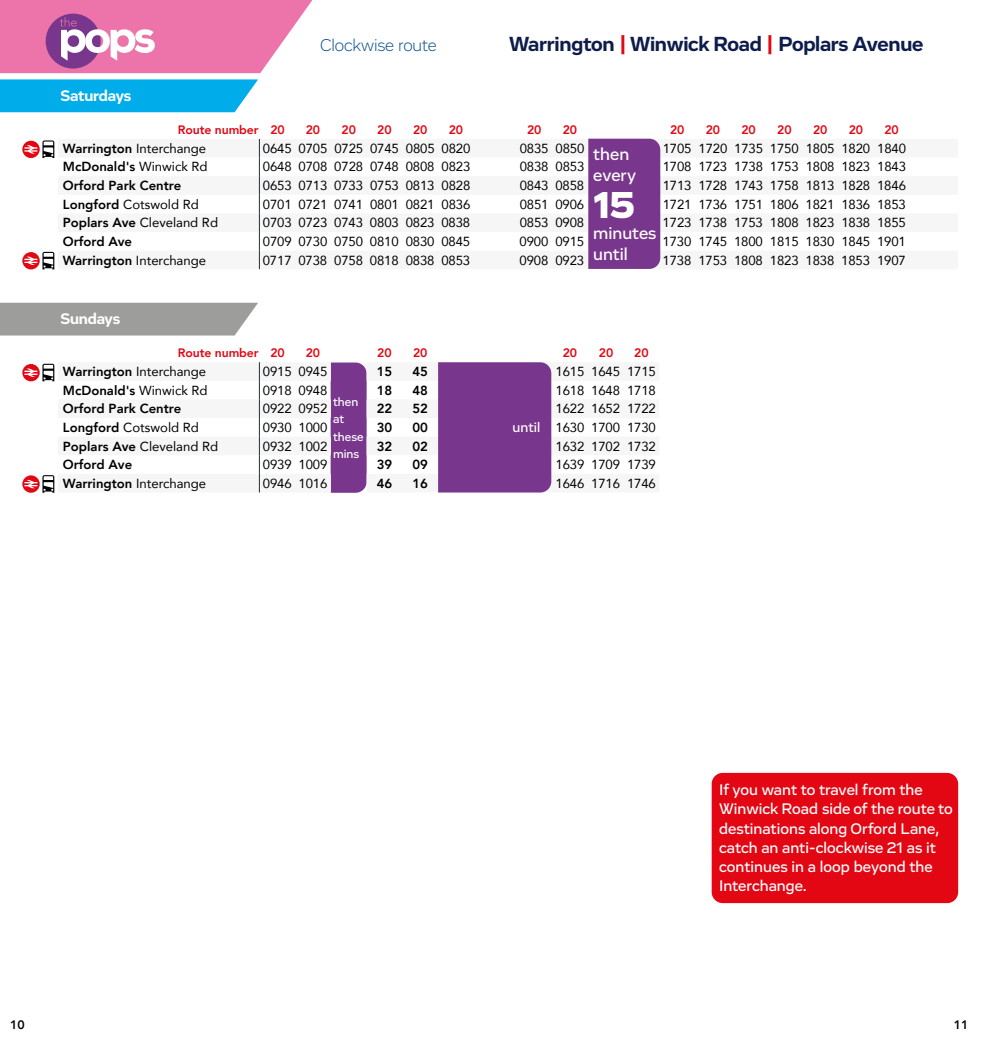
<style>
.page{position:relative;width:983px;height:1042px;background:#fff}
.page>*{position:absolute;margin:0;border:0;box-sizing:border-box;transform-origin:0 0}
.t1{font:900 38.5px "Vito";color:#fff}
.t2{font:700 21px "Vito";letter-spacing:-.01em;color:#0d1c4a}
.t3{font:500 17.5px/21px "Vito";color:#fff}
.t4{font:300 17.5px "Vito";letter-spacing:-.01em;color:#004a8d}
.t5{font:500 15.75px/19.2px "Vito";color:#fff}
.t6{font:700 15.75px "Vito";letter-spacing:-.015em;color:#fff}
.t7{font:500 14px "Vito";color:#fff}
.t8{font:13.12px "Avenir";letter-spacing:-.01em;color:#000}
.t9{font:800 13.12px "Avenir";color:#000}
.t10{font:800 12.25px "Avenir";letter-spacing:-.01em;color:#e30613}
.t11{font:500 12.25px/17.5px "Vito";color:#fff}
.t12{font:800 12.25px "Avenir";color:#000}
.s1{color:#e30613}
.s2{font-weight:800}
.s3{font-weight:400}
</style>
<div class="page">
<svg style="left:0;top:79px;width:258px;height:33px;background:#0eb0ea"></svg>
<div style="left:0;top:303px;width:258px;height:32px;background:#9d9d9c"></div>
<svg style="left:0;top:0;width:312px;height:73px;background:#e684b4"></svg>
<svg style="left:22px;top:141px;width:18px;height:17px"></svg>
<svg style="left:24px;top:140px;width:30px;height:18px"></svg>
<svg style="left:22px;top:252px;width:18px;height:17px"></svg>
<svg style="left:24px;top:252px;width:30px;height:17px"></svg>
<svg style="left:22px;top:364px;width:18px;height:17px"></svg>
<svg style="left:24px;top:364px;width:30px;height:17px"></svg>
<svg style="left:22px;top:475px;width:18px;height:18px"></svg>
<svg style="left:24px;top:475px;width:30px;height:18px"></svg>
<svg style="left:258px;top:138px;width:2px;height:131px"></svg>
<svg style="left:330px;top:362px;width:37px;height:130px;background:#7e3f91"></svg>
<svg style="left:258px;top:362px;width:2px;height:130px"></svg>
<div style="left:438px;top:362px;width:114px;height:130px;background:#78368c"></div>
<div style="left:711px;top:773px;width:246px;height:130px;background:#e30613;border-radius:11px"></div>
<div style="left:588px;top:139px;width:72px;height:130px;background:#78368c"></div>
<p class="t6" style="left:60px;top:86px;width:72px">Saturdays</p>
<h3 class="t4" style="left:320px;top:35px;width:118px">Clockwise route</h3>
<h2 class="t2" style="left:509px;top:31px;width:415px">Warrington <span class="s1">|</span> Winwick Road <span class="s1">|</span> Poplars Avenue</h2>
<p class="t10" style="left:178px;top:120px;width:108px">Route number 20</p>
<p class="t10" style="left:306px;top:120px;width:16px">20</p>
<p class="t10" style="left:341px;top:120px;width:16px">20</p>
<p class="t10" style="left:377px;top:120px;width:16px">20</p>
<p class="t10" style="left:413px;top:120px;width:16px">20</p>
<p class="t10" style="left:448px;top:120px;width:16px">20</p>
<p class="t10" style="left:527px;top:120px;width:16px">20</p>
<p class="t10" style="left:562px;top:120px;width:16px">20</p>
<p class="t10" style="left:669px;top:120px;width:16px">20</p>
<p class="t10" style="left:705px;top:120px;width:16px">20</p>
<p class="t10" style="left:741px;top:120px;width:16px">20</p>
<p class="t10" style="left:777px;top:120px;width:16px">20</p>
<p class="t10" style="left:812px;top:120px;width:16px">20</p>
<p class="t10" style="left:848px;top:120px;width:16px">20</p>
<p class="t10" style="left:884px;top:120px;width:16px">20</p>
<p class="t8" style="left:63px;top:138px;width:145px"><span class="s2">Warrington</span> Interchange</p>
<p class="t8" style="left:263px;top:138px;width:209px">0645 0705 0725 0745 0805 0820</p>
<p class="t8" style="left:519px;top:138px;width:66px">0835 0850</p>
<p class="t8" style="left:662px;top:138px;width:245px">1705 1720 1735 1750 1805 1820 1840</p>
<p class="t9" style="left:63px;top:157px;width:146px">McDonald's <span class="s3">Winwick Rd</span></p>
<p class="t8" style="left:263px;top:156px;width:209px">0648 0708 0728 0748 0808 0823</p>
<p class="t8" style="left:519px;top:156px;width:66px">0838 0853</p>
<p class="t8" style="left:662px;top:156px;width:245px">1708 1723 1738 1753 1808 1823 1843</p>
<p class="t9" style="left:63px;top:175px;width:120px">Orford Park Centre</p>
<p class="t8" style="left:263px;top:175px;width:209px">0653 0713 0733 0753 0813 0828</p>
<p class="t8" style="left:519px;top:175px;width:66px">0843 0858</p>
<p class="t8" style="left:662px;top:175px;width:245px">1713 1728 1743 1758 1813 1828 1846</p>
<p class="t8" style="left:63px;top:194px;width:137px"><span class="s2">Longford</span> Cotswold Rd</p>
<p class="t8" style="left:263px;top:194px;width:209px">0701 0721 0741 0801 0821 0836</p>
<p class="t8" style="left:519px;top:194px;width:66px">0851 0906</p>
<p class="t8" style="left:662px;top:194px;width:245px">1721 1736 1751 1806 1821 1836 1853</p>
<p class="t8" style="left:63px;top:212px;width:157px"><span class="s2">Poplars Ave</span> Cleveland Rd</p>
<p class="t8" style="left:263px;top:212px;width:209px">0703 0723 0743 0803 0823 0838</p>
<p class="t8" style="left:519px;top:212px;width:66px">0853 0908</p>
<p class="t8" style="left:662px;top:212px;width:245px">1723 1738 1753 1808 1823 1838 1855</p>
<p class="t9" style="left:63px;top:231px;width:71px">Orford Ave</p>
<p class="t8" style="left:263px;top:231px;width:209px">0709 0730 0750 0810 0830 0845</p>
<p class="t8" style="left:519px;top:231px;width:66px">0900 0915</p>
<p class="t8" style="left:662px;top:231px;width:245px">1730 1745 1800 1815 1830 1845 1901</p>
<p class="t8" style="left:63px;top:249px;width:145px"><span class="s2">Warrington</span> Interchange</p>
<p class="t8" style="left:263px;top:249px;width:209px">0717 0738 0758 0818 0838 0853</p>
<p class="t8" style="left:519px;top:249px;width:66px">0908 0923</p>
<p class="t8" style="left:662px;top:249px;width:245px">1738 1753 1808 1823 1838 1853 1907</p>
<h3 class="t3" style="left:593px;top:143px;width:44px">then every</h3>
<h1 class="t1" style="left:593px;top:180px;width:43px">15</h1>
<h3 class="t3" style="left:593px;top:222px;width:65px">minutes until</h3>
<p class="t6" style="left:60px;top:309px;width:61px">Sundays</p>
<p class="t10" style="left:178px;top:343px;width:108px">Route number 20</p>
<p class="t10" style="left:306px;top:343px;width:16px">20</p>
<p class="t10" style="left:377px;top:343px;width:16px">20</p>
<p class="t10" style="left:413px;top:343px;width:16px">20</p>
<p class="t10" style="left:562px;top:343px;width:16px">20</p>
<p class="t10" style="left:598px;top:343px;width:16px">20</p>
<p class="t10" style="left:634px;top:343px;width:16px">20</p>
<p class="t8" style="left:63px;top:361px;width:145px"><span class="s2">Warrington</span> Interchange</p>
<p class="t8" style="left:263px;top:361px;width:66px">0915 0945</p>
<p class="t9" style="left:377px;top:361px;width:17px">15</p>
<p class="t9" style="left:412px;top:361px;width:17px">45</p>
<p class="t8" style="left:555px;top:361px;width:102px">1615 1645 1715</p>
<p class="t9" style="left:63px;top:380px;width:146px">McDonald's <span class="s3">Winwick Rd</span></p>
<p class="t8" style="left:263px;top:380px;width:66px">0918 0948</p>
<p class="t9" style="left:377px;top:380px;width:17px">18</p>
<p class="t9" style="left:412px;top:380px;width:17px">48</p>
<p class="t8" style="left:555px;top:380px;width:102px">1618 1648 1718</p>
<p class="t9" style="left:63px;top:398px;width:120px">Orford Park Centre</p>
<p class="t8" style="left:263px;top:398px;width:66px">0922 0952</p>
<p class="t9" style="left:377px;top:398px;width:17px">22</p>
<p class="t9" style="left:412px;top:398px;width:17px">52</p>
<p class="t8" style="left:555px;top:398px;width:102px">1622 1652 1722</p>
<p class="t8" style="left:63px;top:417px;width:137px"><span class="s2">Longford</span> Cotswold Rd</p>
<p class="t8" style="left:263px;top:417px;width:66px">0930 1000</p>
<p class="t9" style="left:377px;top:417px;width:17px">30</p>
<p class="t9" style="left:412px;top:417px;width:17px">00</p>
<p class="t8" style="left:555px;top:417px;width:102px">1630 1700 1730</p>
<p class="t8" style="left:63px;top:435px;width:157px"><span class="s2">Poplars Ave</span> Cleveland Rd</p>
<p class="t8" style="left:263px;top:435px;width:66px">0932 1002</p>
<p class="t9" style="left:377px;top:436px;width:17px">32</p>
<p class="t9" style="left:412px;top:436px;width:17px">02</p>
<p class="t8" style="left:555px;top:435px;width:102px">1632 1702 1732</p>
<p class="t9" style="left:63px;top:454px;width:71px">Orford Ave</p>
<p class="t8" style="left:263px;top:454px;width:66px">0939 1009</p>
<p class="t9" style="left:377px;top:454px;width:17px">39</p>
<p class="t9" style="left:412px;top:454px;width:17px">09</p>
<p class="t8" style="left:555px;top:454px;width:102px">1639 1709 1739</p>
<p class="t8" style="left:63px;top:473px;width:145px"><span class="s2">Warrington</span> Interchange</p>
<p class="t8" style="left:263px;top:473px;width:66px">0946 1016</p>
<p class="t9" style="left:377px;top:473px;width:17px">46</p>
<p class="t9" style="left:412px;top:473px;width:17px">16</p>
<p class="t8" style="left:555px;top:473px;width:102px">1646 1716 1746</p>
<p class="t11" style="left:333px;top:392px;width:32px">then at these mins</p>
<p class="t7" style="left:512px;top:419px;width:29px">until</p>
<p class="t12" style="left:10px;top:1015px;width:16px">10</p>
<p class="t5" style="left:719px;top:780px;width:235px">If you want to travel from the<br>Winwick Road side of the route to destinations along Orford Lane, catch an anti-clockwise 21 as it continues in a loop beyond the<br>Interchange.</p>
<p class="t12" style="left:953px;top:1015px;width:16px">11</p>
</div>
